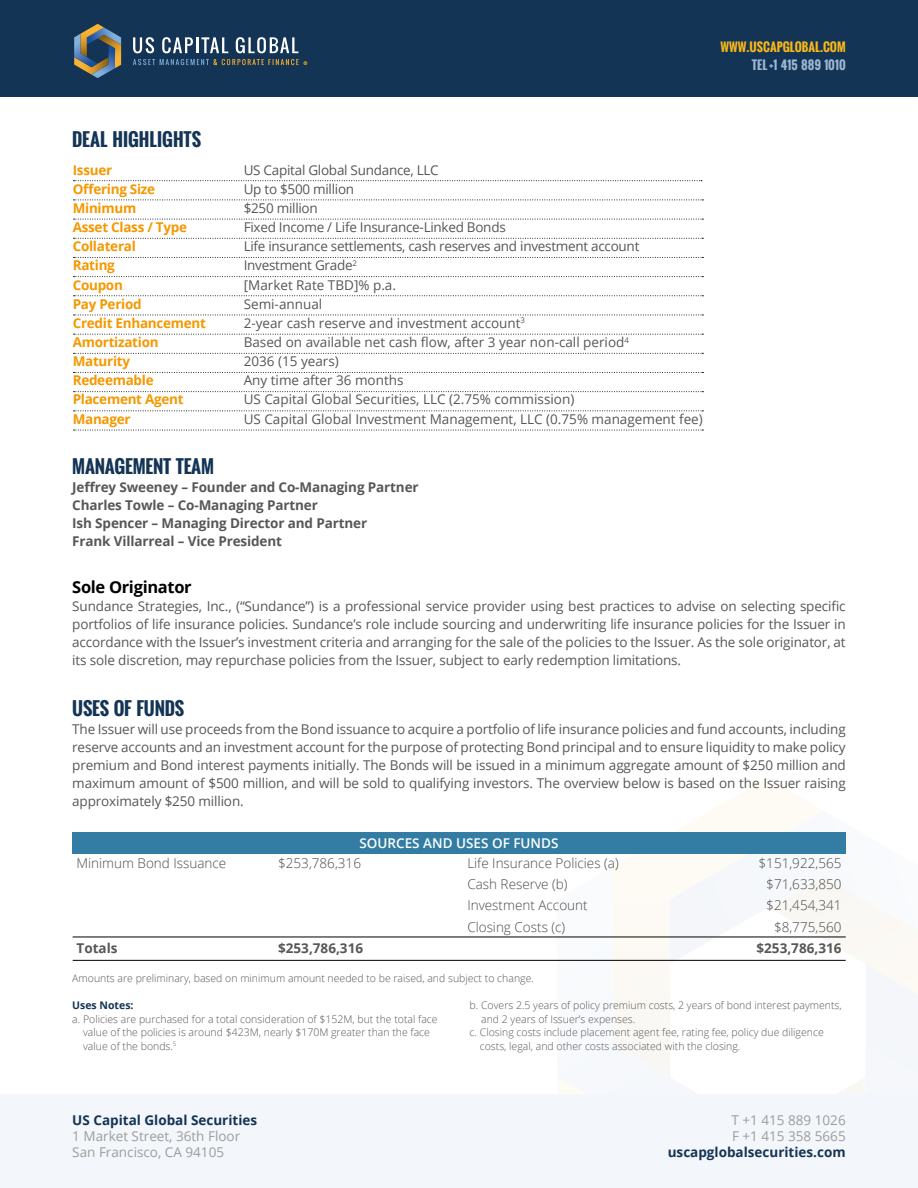
<style>
.page{position:relative;width:918px;height:1188px;background:#fff}
.page>*{position:absolute;margin:0;border:0;box-sizing:border-box;transform-origin:0 0}
.t1{font:700 18px "Oswald";letter-spacing:-.01em;color:#143455}
.t2{font:700 16.5px "Open Sans";letter-spacing:-.02em;color:#000}
.t3{font:13.5px/18px "Open Sans";letter-spacing:-.01em;color:#575756;text-align:justify}
.t4{font:700 13.5px/18px "Open Sans";letter-spacing:-.01em;color:#575756}
.t5{font:300 13.5px "Open Sans";color:#4a4a49}
.t6{font:700 13.5px "Open Sans";letter-spacing:-.02em;color:#f49800}
.t7{font:13.5px/16.2px "Open Sans";color:#9d9d9c}
.t8{font:700 13.5px "Open Sans";color:#143455}
.t9{font:600 13.5px "Open Sans";color:#fff}
.t10{font:700 12px "Oswald";color:#f9b818}
.t11{font:700 12px "Oswald";color:#9bb7d4}
.t12{font:300 10.5px/13.5px "Open Sans";color:#575756}
.t13{font:700 10.5px "Open Sans";color:#143455}
.t14{font:700 5.25px "Oswald";color:#f9b818}
</style>
<div class="page">
<div style="left:0;top:0;width:918px;height:97px;background:#143455"></div>
<svg style="left:74px;top:24px;width:47px;height:54px"></svg>
<svg style="left:133px;top:37px;width:21px;height:16px"></svg>
<svg style="left:162px;top:37px;width:66px;height:16px"></svg>
<svg style="left:236px;top:37px;width:62px;height:16px"></svg>
<svg style="left:133px;top:59px;width:166px;height:6px"></svg>
<svg style="left:557px;top:853px;width:361px;height:241px"></svg>
<div style="left:0;top:1094px;width:918px;height:94px;background:#f3f6fa"></div>
<svg style="left:74px;top:180px;width:628px;height:1px"></svg>
<svg style="left:74px;top:200px;width:629px;height:1px"></svg>
<svg style="left:74px;top:219px;width:629px;height:1px"></svg>
<svg style="left:74px;top:257px;width:629px;height:1px"></svg>
<svg style="left:74px;top:238px;width:629px;height:1px"></svg>
<svg style="left:74px;top:410px;width:629px;height:1px"></svg>
<svg style="left:74px;top:430px;width:629px;height:1px"></svg>
<svg style="left:74px;top:276px;width:629px;height:1px"></svg>
<svg style="left:74px;top:295px;width:629px;height:1px"></svg>
<svg style="left:74px;top:315px;width:629px;height:1px"></svg>
<svg style="left:74px;top:334px;width:629px;height:1px"></svg>
<svg style="left:74px;top:353px;width:629px;height:1px"></svg>
<svg style="left:74px;top:372px;width:629px;height:1px"></svg>
<svg style="left:74px;top:391px;width:629px;height:1px"></svg>
<div style="left:72px;top:832px;width:774px;height:21px;background:#337da5"></div>
<hr style="left:73px;top:937px;width:773px;height:1px;background:#000">
<hr style="left:73px;top:960px;width:773px;height:1px;background:#000">
<p class="t14" style="left:303px;top:59px;width:6px">®</p>
<p class="t10" style="left:720px;top:38px;width:127px">WWW.USCAPGLOBAL.COM</p>
<p class="t11" style="left:752px;top:56px;width:95px">TEL +1 415 889 1010</p>
<h1 class="t1" style="left:72px;top:126px;width:131px">DEAL HIGHLIGHTS</h1>
<p class="t6" style="left:73px;top:160px;width:41px">Issuer</p>
<p class="t3" style="left:244px;top:161px;width:197px">US Capital Global Sundance, LLC</p>
<p class="t6" style="left:73px;top:179px;width:84px">Offering Size</p>
<p class="t3" style="left:244px;top:180px;width:112px">Up to $500 million</p>
<p class="t6" style="left:73px;top:199px;width:65px">Minimum</p>
<p class="t3" style="left:244px;top:199px;width:76px">$250 million</p>
<p class="t6" style="left:73px;top:218px;width:116px">Asset Class / Type</p>
<p class="t3" style="left:244px;top:218px;width:264px">Fixed Income / Life Insurance-Linked Bonds</p>
<p class="t6" style="left:73px;top:237px;width:65px">Collateral</p>
<p class="t3" style="left:244px;top:237px;width:397px">Life insurance settlements, cash reserves and investment account</p>
<p class="t6" style="left:73px;top:256px;width:44px">Rating</p>
<p class="t3" style="left:244px;top:256px;width:115px">Investment Grade<sup>2</sup></p>
<p class="t6" style="left:73px;top:275px;width:52px">Coupon</p>
<p class="t3" style="left:244px;top:275px;width:154px">[Market Rate TBD]% p.a.</p>
<p class="t6" style="left:73px;top:294px;width:70px">Pay Period</p>
<p class="t3" style="left:244px;top:294px;width:80px">Semi-annual</p>
<p class="t6" style="left:73px;top:313px;width:135px">Credit Enhancement</p>
<p class="t3" style="left:244px;top:314px;width:283px">2-year cash reserve and investment account<sup>3</sup></p>
<p class="t6" style="left:73px;top:333px;width:88px">Amortization</p>
<p class="t3" style="left:244px;top:333px;width:387px">Based on available net cash flow, after 3 year non-call period<sup>4</sup></p>
<p class="t6" style="left:73px;top:352px;width:59px">Maturity</p>
<p class="t3" style="left:244px;top:352px;width:97px">2036 (15 years)</p>
<p class="t6" style="left:73px;top:371px;width:83px">Redeemable</p>
<p class="t3" style="left:244px;top:371px;width:161px">Any time after 36 months</p>
<p class="t6" style="left:73px;top:390px;width:113px">Placement Agent</p>
<p class="t3" style="left:244px;top:390px;width:332px">US Capital Global Securities, LLC (2.75% commission)</p>
<p class="t6" style="left:73px;top:409px;width:60px">Manager</p>
<p class="t3" style="left:244px;top:409px;width:461px">US Capital Global Investment Management, LLC (0.75% management fee)</p>
<h1 class="t1" style="left:72px;top:452px;width:143px">MANAGEMENT TEAM</h1>
<p class="t4" style="left:72px;top:477px;width:348px">Jeffrey Sweeney – Founder and Co-Managing Partner Charles Towle – Co-Managing Partner<br>Ish Spencer – Managing Director and Partner<br>Frank Villarreal – Vice President</p>
<p class="t2" style="left:72px;top:575px;width:121px">Sole Originator</p>
<p class="t3" style="left:72px;top:597px;width:775px">Sundance Strategies, Inc., (“Sundance”) is a professional service provider using best practices to advise on selecting specific portfolios of life insurance policies. Sundance’s role include sourcing and underwriting life insurance policies for the Issuer in accordance with the Issuer’s investment criteria and arranging for the sale of the policies to the Issuer. As the sole originator, at its sole discretion, may repurchase policies from the Issuer, subject to early redemption limitations.</p>
<h1 class="t1" style="left:72px;top:695px;width:114px">USES OF FUNDS</h1>
<p class="t3" style="left:72px;top:720px;width:775px">The Issuer will use proceeds from the Bond issuance to acquire a portfolio of life insurance policies and fund accounts, including reserve accounts and an investment account for the purpose of protecting Bond principal and to ensure liquidity to make policy premium and Bond interest payments initially. The Bonds will be issued in a minimum aggregate amount of $250 million and maximum amount of $500 million, and will be sold to qualifying investors. The overview below is based on the Issuer raising approximately $250 million.</p>
<p class="t9" style="left:360px;top:834px;width:200px">SOURCES AND USES OF FUNDS</p>
<p class="t5" style="left:77px;top:854px;width:151px">Minimum Bond Issuance</p>
<p class="t5" style="left:278px;top:854px;width:84px">$253,786,316</p>
<p class="t5" style="left:467px;top:854px;width:153px">Life Insurance Policies (a)</p>
<p class="t5" style="left:759px;top:854px;width:84px">$151,922,565</p>
<p class="t5" style="left:467px;top:875px;width:102px">Cash Reserve (b)</p>
<p class="t5" style="left:766px;top:875px;width:77px">$71,633,850</p>
<p class="t5" style="left:467px;top:896px;width:122px">Investment Account</p>
<p class="t5" style="left:766px;top:896px;width:77px">$21,454,341</p>
<p class="t5" style="left:467px;top:918px;width:99px">Closing Costs (c)</p>
<p class="t5" style="left:774px;top:918px;width:69px">$8,775,560</p>
<p class="t4" style="left:77px;top:939px;width:43px">Totals</p>
<p class="t4" style="left:278px;top:939px;width:86px">$253,786,316</p>
<p class="t4" style="left:757px;top:939px;width:86px">$253,786,316</p>
<p class="t12" style="left:72px;top:972px;width:463px">Amounts are preliminary, based on minimum amount needed to be raised, and subject to change.</p>
<p class="t13" style="left:72px;top:998px;width:63px">Uses Notes:</p>
<p class="t12" style="left:83px;top:1012px;width:356px;text-indent:-11px">a. Policies are purchased for a total consideration of $152M, but the total face value of the policies is around $423M, nearly $170M greater than the face value of the bonds.<sup>5</sup></p>
<p class="t8" style="left:72px;top:1110px;width:186px">US Capital Global Securities</p>
<p class="t7" style="left:72px;top:1128px;width:169px">1 Market Street, 36th Floor<br>San Francisco, CA 94105</p>
<p class="t12" style="left:470px;top:999px;width:374px">b. Covers 2.5 years of policy premium costs, 2 years of bond interest payments,</p>
<p class="t12" style="left:481px;top:1012px;width:156px">and 2 years of Issuer’s expenses.</p>
<p class="t12" style="left:470px;top:1026px;width:356px">c. Closing costs include placement agent fee, rating fee, policy due diligence</p>
<p class="t12" style="left:480px;top:1039px;width:262px">costs, legal, and other costs associated with the closing.</p>
<p class="t7" style="left:732px;top:1111px;width:116px">T +1 415 889 1026<br>F +1 415 358 5665</p>
<p class="t8" style="left:668px;top:1143px;width:179px">uscapglobalsecurities.com</p>
</div>
